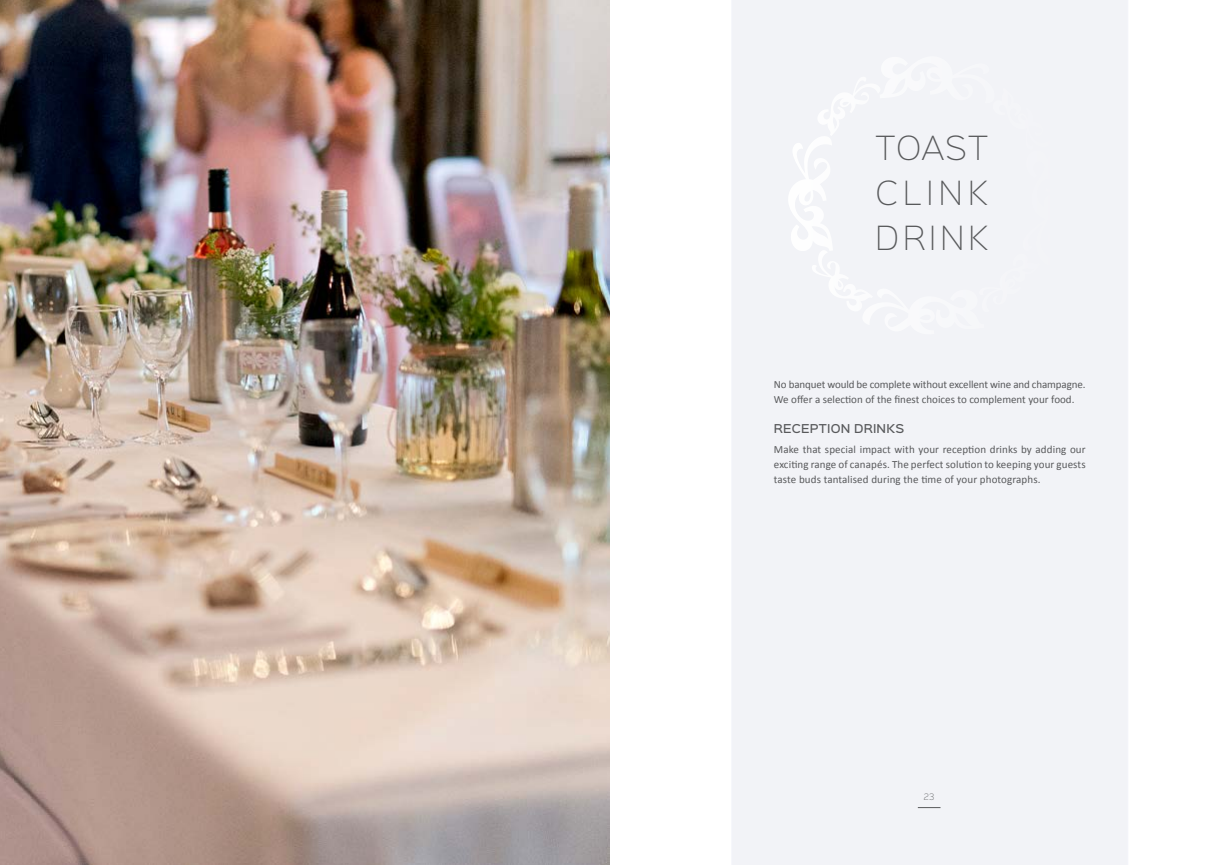
<style>
.page{position:relative;width:1219px;height:865px;background:#fff}
.page>*{position:absolute;margin:0;border:0;box-sizing:border-box;transform-origin:0 0}
.t1{font:30px/45px "Sinkin Sans 200 X Light";letter-spacing:.14em;color:#58595b;text-align:justify}
.t2{font:11px/15px "Calibri";color:#58595b}
.t3{font:500 11px "Sinkin Sans 500";letter-spacing:.02em;color:#58595b}
.t4{font:8px "Sinkin Sans 200 X Light";color:#58595b}
</style>
<div class="page">
<img style="left:0;top:0;width:610px;height:865px">
<div style="left:732px;top:0;width:396px;height:865px;background:#f2f3f7"></div>
<svg style="left:918px;top:807px;width:22px;height:1px"></svg>
<div style="left:787px;top:56px;width:283px;height:279px;background:#f2f3f7"></div>
<h1 class="t1" style="left:875px;top:123px;width:114px">TOAST CLINK DRINK</h1>
<p class="t2" style="left:774px;top:376px;width:313px">No banquet would be complete without excellent wine and champagne.<br>We offer a selection of the finest choices to complement your food.</p>
<p class="t3" style="left:774px;top:419px;width:132px">RECEPTION DRINKS</p>
<p class="t2" style="left:774px;top:441px;width:313px;text-align:justify">Make that special impact with your reception drinks by adding our exciting range of canapés. The perfect solution to keeping your guests taste buds tantalised during the time of your photographs.</p>
<p class="t4" style="left:924px;top:790px;width:12px">23</p>
</div>
